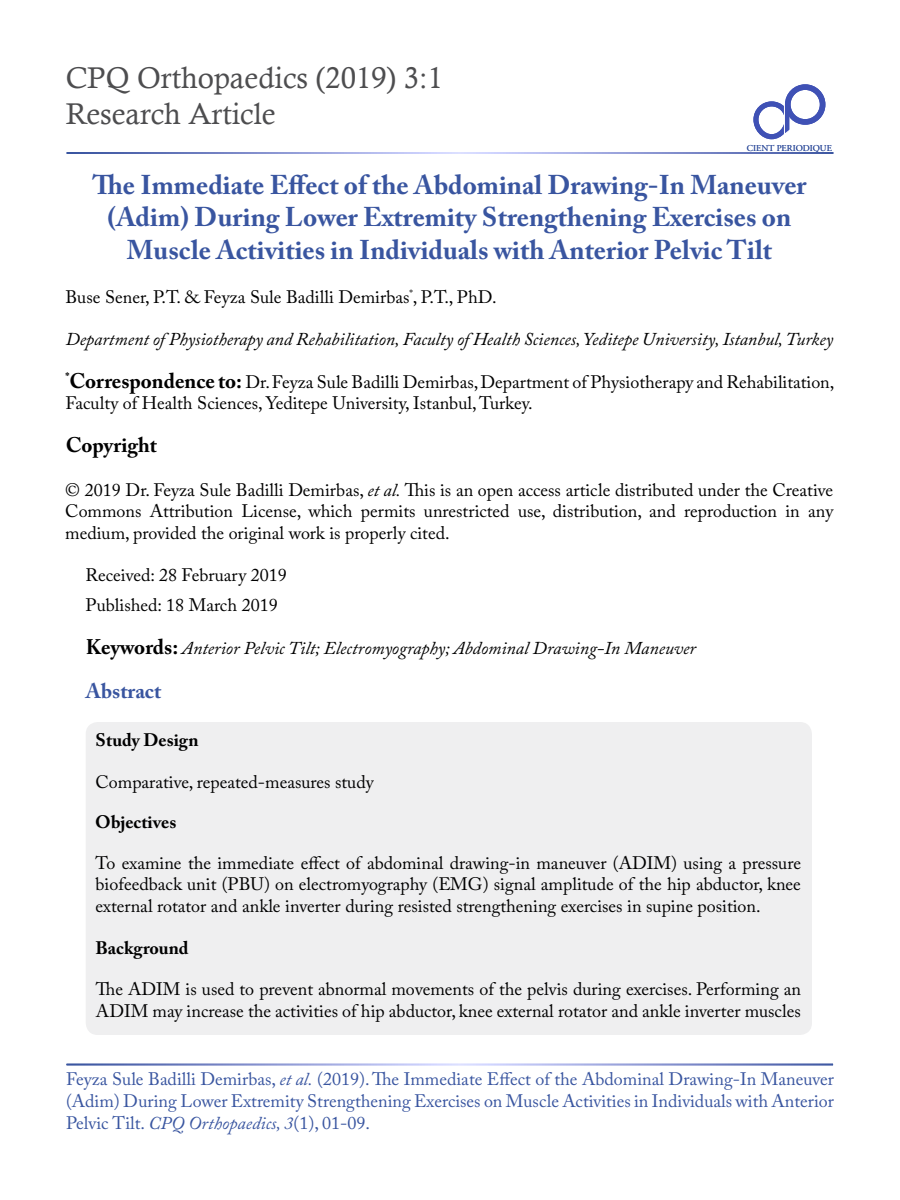
<style>
.page{position:relative;width:900px;height:1200px;background:#fff}
.page>*{position:absolute;margin:0;border:0;box-sizing:border-box;transform-origin:0 0}
.t1{font:30px/36px "Calisto";color:#4d4d4f}
.t2{font:700 27px/32.4px "Adobe Caslon Pro";color:#3955a0;text-align:center}
.t3{font:700 21px "Adobe Caslon Pro";color:#000}
.t4{font:700 21px "Adobe Caslon Pro";color:#3955a0}
.t5{font:18px/21.6px "Adobe Caslon Pro";color:#000}
.t6{font:18px/21.6px "Adobe Caslon Pro";color:#3955a0;text-align:justify}
.t7{font:italic 18px "Adobe Caslon Pro";color:#000}
.t8{font:700 18px "Adobe Caslon Pro";color:#000}
.t9{font:9px "Adobe Garamond Pro";color:#3955a0}
.s1{font-weight:700;font-size:21px}
.s2{font-style:italic}
.s3{font-weight:700;font-style:normal;font-size:21px}
</style>
<div class="page">
<div style="left:86px;top:722px;width:726px;height:313px;background:#efeff0;border-radius:12px"></div>
<div style="left:753px;top:101px;width:37px;height:38px;border:5px solid #3f51b5;border-radius:50%"></div>
<svg style="left:784px;top:106px;width:6px;height:23px"></svg>
<hr style="left:785px;top:105px;width:4px;height:29px;background:#3f51b5">
<svg style="left:783px;top:129px;width:7px;height:6px"></svg>
<div style="left:785px;top:84px;width:40px;height:41px;border:6px solid #3f51b5;border-radius:50%"></div>
<h1 class="t1" style="left:66px;top:59px;width:379px">CPQ Orthopaedics (2019) 3:1<br>Research Article</h1>
<p class="t9" style="left:747px;top:142px;width:86px">CIENT PERIODIQUE</p>
<h2 class="t2" style="left:92px;top:169px;width:716px">The Immediate Effect of the Abdominal Drawing-In Maneuver (Adim) During Lower Extremity Strengthening Exercises on<br>Muscle Activities in Individuals with Anterior Pelvic Tilt</h2>
<p class="t5" style="left:65px;top:286px;width:433px">Buse Sener, P.T. &amp; Feyza Sule Badilli Demirbas<sup>*</sup>, P.T., PhD.</p>
<p class="t7" style="left:66px;top:328px;width:769px">Department of Physiotherapy and Rehabilitation, Faculty of Health Sciences, Yeditepe University, Istanbul, Turkey</p>
<p class="t5" style="left:65px;top:371px;width:771px"><sup>*</sup><span class="s1">Correspondence to:</span> Dr. Feyza Sule Badilli Demirbas, Department of Physiotherapy and Rehabilitation,<br>Faculty of Health Sciences, Yeditepe University, Istanbul, Turkey.</p>
<p class="t3" style="left:66px;top:433px;width:93px">Copyright</p>
<p class="t5" style="left:65px;top:479px;width:769px;text-align:justify">© 2019 Dr. Feyza Sule Badilli Demirbas, <span class="s2">et al.</span> This is an open access article distributed under the Creative Commons Attribution License, which permits unrestricted use, distribution, and reproduction in any medium, provided the original work is properly cited.</p>
<p class="t5" style="left:86px;top:560px;width:203px;line-height:29.7px">Received: 28 February 2019<br>Published: 18 March 2019</p>
<p class="t7" style="left:86px;top:637px;width:612px"><span class="s3">Keywords:</span> Anterior Pelvic Tilt; Electromyography; Abdominal Drawing-In Maneuver</p>
<p class="t4" style="left:86px;top:678px;width:77px">Abstract</p>
<p class="t8" style="left:96px;top:729px;width:104px">Study Design</p>
<p class="t5" style="left:96px;top:771px;width:280px">Comparative, repeated-measures study</p>
<p class="t8" style="left:95px;top:811px;width:83px">Objectives</p>
<p class="t5" style="left:96px;top:852px;width:707px;text-align:justify">To examine the immediate effect of abdominal drawing-in maneuver (ADIM) using a pressure biofeedback unit (PBU) on electromyography (EMG) signal amplitude of the hip abductor, knee external rotator and ankle inverter during resisted strengthening exercises in supine position.</p>
<p class="t8" style="left:96px;top:938px;width:95px">Background</p>
<p class="t5" style="left:96px;top:978px;width:707px">The ADIM is used to prevent abnormal movements of the pelvis during exercises. Performing an<br>ADIM may increase the activities of hip abductor, knee external rotator and ankle inverter muscles</p>
<p class="t6" style="left:66px;top:1068px;width:769px">Feyza Sule Badilli Demirbas, <span class="s2">et al.</span> (2019). The Immediate Effect of the Abdominal Drawing-In Maneuver (Adim) During Lower Extremity Strengthening Exercises on Muscle Activities in Individuals with Anterior Pelvic Tilt. <span class="s2">CPQ Orthopaedics, 3</span>(1), 01-09.</p>
</div>
